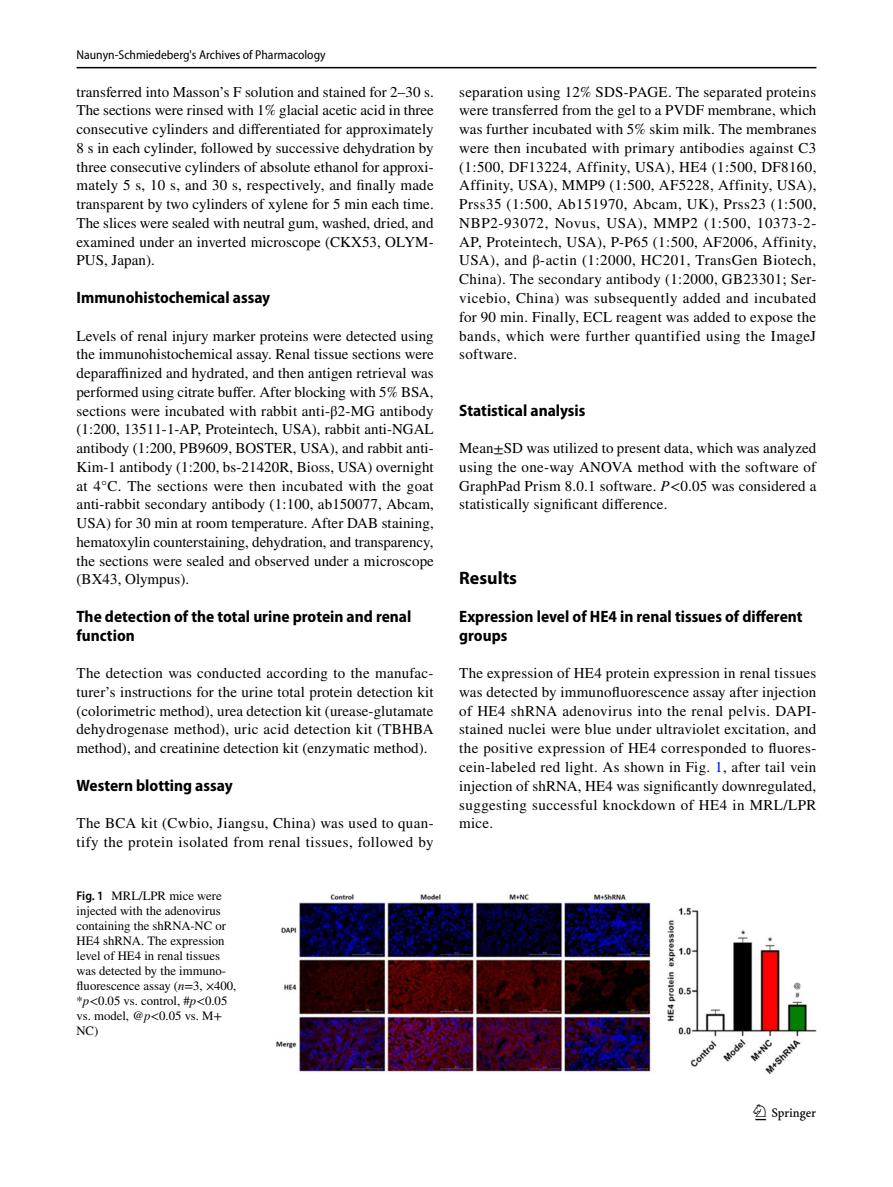
<style>
.page{position:relative;width:893px;height:1187px;background:#fff}
.page>*{position:absolute;margin:0;border:0;box-sizing:border-box;transform-origin:0 0}
.t1{font:22.5px "Springnew Regular 3";color:#000}
.t2{font:700 18px "Myriad Pro";color:#000}
.t3{font:700 semi-condensed 16.5px/18.8px "Myriad Pro";color:#000}
.t4{font:15px/18.8px "STIX";letter-spacing:.015em;color:#000;text-align:justify}
.t5{font:12.75px/15px "STIX";color:#000}
.t6{font:semi-condensed 12.75px "Myriad Pro";color:#000}
.s1{font-family:"Myriad Pro";font-weight:600;font-stretch:semi-condensed}
.s2{font-style:italic}
.s3{color:#00f}
</style>
<div class="page">
<hr style="left:77px;top:67px;width:739px;height:1px;background:#000">
<img style="left:276px;top:894px;width:540px;height:179px">
<p class="t6" style="left:77px;top:48px;width:251px">Naunyn-Schmiedeberg's Archives of Pharmacology</p>
<p class="t4" style="left:77px;top:83px;width:359px">transferred into Masson’s F solution and stained for 2–30 s.<br>The sections were rinsed with 1% glacial acetic acid in three consecutive cylinders and differentiated for approximately 8 s in each cylinder, followed by successive dehydration by three consecutive cylinders of absolute ethanol for approxi&shy;mately 5 s, 10 s, and 30 s, respectively, and finally made transparent by two cylinders of xylene for 5 min each time.<br>The slices were sealed with neutral gum, washed, dried, and examined under an inverted microscope (CKX53, OLYM-PUS, Japan).</p>
<p class="t3" style="left:77px;top:288px;width:195px">Immunohistochemical assay</p>
<p class="t4" style="left:77px;top:327px;width:359px">Levels of renal injury marker proteins were detected using the immunohistochemical assay. Renal tissue sections were deparaffinized and hydrated, and then antigen retrieval was performed using citrate buffer. After blocking with 5% BSA, sections were incubated with rabbit anti-β2-MG antibody (1:200, 13511-1-AP, Proteintech, USA), rabbit anti-NGAL antibody (1:200, PB9609, BOSTER, USA), and rabbit anti-Kim-1 antibody (1:200, bs-21420R, Bioss, USA) overnight at 4°C. The sections were then incubated with the goat anti-rabbit secondary antibody (1:100, ab150077, Abcam, USA) for 30 min at room temperature. After DAB staining, hematoxylin counterstaining, dehydration, and transparency, the sections were sealed and observed under a microscope (BX43, Olympus).</p>
<p class="t3" style="left:77px;top:607px;width:336px">The detection of the total urine protein and renal function</p>
<p class="t4" style="left:77px;top:664px;width:359px">The detection was conducted according to the manufac&shy;turer’s instructions for the urine total protein detection kit (colorimetric method), urea detection kit (urease-glutamate dehydrogenase method), uric acid detection kit (TBHBA method), and creatinine detection kit (enzymatic method).</p>
<p class="t3" style="left:77px;top:776px;width:158px">Western blotting assay</p>
<p class="t4" style="left:77px;top:814px;width:359px">The BCA kit (Cwbio, Jiangsu, China) was used to quan&shy;tify the protein isolated from renal tissues, followed by</p>
<p class="t5" style="left:77px;top:889px;width:161px"><span class="s1">Fig. 1</span> MRL/LPR mice were injected with the adenovirus containing the shRNA-NC or<br>HE4 shRNA. The expression level of HE4 in renal tissues was detected by the immuno&shy;fluorescence assay (<span class="s2">n</span>=3, ×400, *<span class="s2">p</span>&lt;0.05 vs. control, #<span class="s2">p</span>&lt;0.05 vs. model, @<span class="s2">p</span>&lt;0.05 vs. M+<br>NC)</p>
<p class="t4" style="left:459px;top:83px;width:359px">separation using 12% SDS-PAGE. The separated proteins were transferred from the gel to a PVDF membrane, which was further incubated with 5% skim milk. The membranes were then incubated with primary antibodies against C3 (1:500, DF13224, Affinity, USA), HE4 (1:500, DF8160, Affinity, USA), MMP9 (1:500, AF5228, Affinity, USA), Prss35 (1:500, Ab151970, Abcam, UK), Prss23 (1:500, NBP2-93072, Novus, USA), MMP2 (1:500, 10373-2- AP, Proteintech, USA), P-P65 (1:500, AF2006, Affinity, USA), and β-actin (1:2000, HC201, TransGen Biotech, China). The secondary antibody (1:2000, GB23301; Ser&shy;vicebio, China) was subsequently added and incubated for 90 min. Finally, ECL reagent was added to expose the bands, which were further quantified using the ImageJ software.</p>
<p class="t3" style="left:459px;top:401px;width:128px">Statistical analysis</p>
<p class="t4" style="left:459px;top:439px;width:359px">Mean±SD was utilized to present data, which was analyzed using the one-way ANOVA method with the software of GraphPad Prism 8.0.1 software. <span class="s2">P</span>&lt;0.05 was considered a statistically significant difference.</p>
<p class="t2" style="left:459px;top:566px;width:59px">Results</p>
<p class="t3" style="left:459px;top:607px;width:345px">Expression level of HE4 in renal tissues of different groups</p>
<p class="t4" style="left:459px;top:664px;width:359px">The expression of HE4 protein expression in renal tissues was detected by immunofluorescence assay after injection of HE4 shRNA adenovirus into the renal pelvis. DAPI&shy;stained nuclei were blue under ultraviolet excitation, and the positive expression of HE4 corresponded to fluores&shy;cein-labeled red light. As shown in Fig. <span class="s3">1</span>, after tail vein injection of shRNA, HE4 was significantly downregulated, suggesting successful knockdown of HE4 in MRL/LPR mice.</p>
<h1 class="t1" style="left:755px;top:1104px;width:62px">1 3</h1>
</div>
